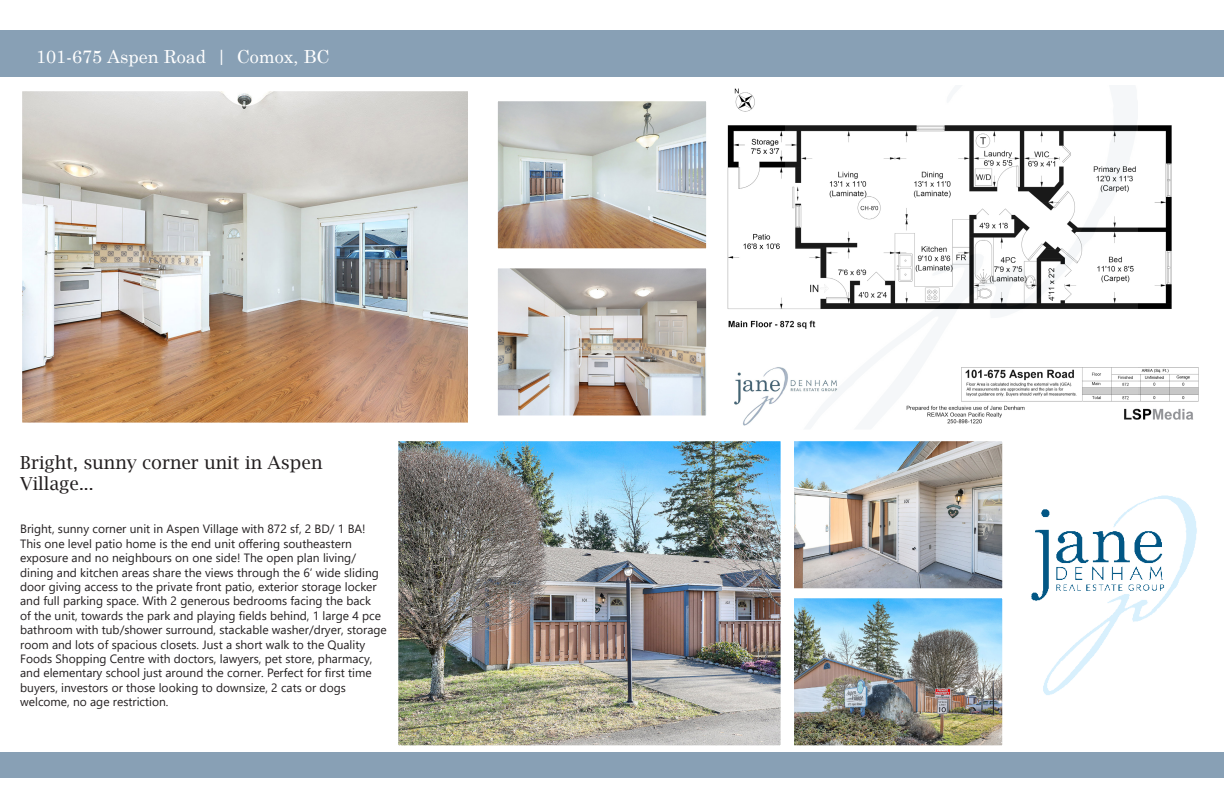
<style>
.page{position:relative;width:1224px;height:792px;background:#fff}
.page>*{position:absolute;margin:0;border:0;box-sizing:border-box;transform-origin:0 0}
.t1{font:18px "Lucida Bright";color:#231f20}
.t2{font:18px "Century Schoolbook";color:#fff}
.t3{font:12px/14.4px "Segoe UI";color:#231f20}
</style>
<div class="page">
<img style="left:795px;top:442px;width:206px;height:145px">
<div style="left:792px;top:439px;width:212px;height:151px;border:2px solid #fff"></div>
<img style="left:795px;top:599px;width:206px;height:145px">
<div style="left:792px;top:596px;width:212px;height:151px;border:2px solid #fff"></div>
<img style="left:727px;top:88px;width:472px;height:338px">
<img style="left:786px;top:88px;width:351px;height:338px">
<img style="left:1031px;top:495px;width:166px;height:200px">
<div style="left:0;top:30px;width:1224px;height:46px;background:#88a0b5"></div>
<img style="left:399px;top:442px;width:381px;height:302px">
<div style="left:396px;top:439px;width:387px;height:308px;border:2px solid #fff"></div>
<img style="left:23px;top:92px;width:444px;height:330px">
<div style="left:20px;top:89px;width:450px;height:336px;border:2px solid #fff"></div>
<img style="left:499px;top:102px;width:206px;height:145px">
<div style="left:496px;top:99px;width:212px;height:151px;border:2px solid #fff"></div>
<img style="left:499px;top:269px;width:206px;height:145px">
<div style="left:496px;top:266px;width:212px;height:151px;border:2px solid #fff"></div>
<div style="left:0;top:752px;width:1224px;height:26px;background:#88a0b5"></div>
<p class="t2" style="left:36px;top:42px;width:295px">101-675 Aspen Road | Comox, BC</p>
<p class="t1" style="left:20px;top:452px;width:304px">Bright, sunny corner unit in Aspen</p>
<p class="t1" style="left:20px;top:474px;width:75px">Village...</p>
<p class="t3" style="left:20px;top:521px;width:368px">Bright, sunny corner unit in Aspen Village with 872 sf, 2 BD/ 1 BA!<br>This one level patio home is the end unit offering southeastern exposure and no neighbours on one side! The open plan living/ dining and kitchen areas share the views through the 6’ wide sliding door giving access to the private front patio, exterior storage locker and full parking space. With 2 generous bedrooms facing the back<br>of the unit, towards the park and playing fields behind, 1 large 4 pce bathroom with tub/shower surround, stackable washer/dryer, storage room and lots of spacious closets. Just a short walk to the Quality Foods Shopping Centre with doctors, lawyers, pet store, pharmacy, and elementary school just around the corner. Perfect for first time buyers, investors or those looking to downsize, 2 cats or dogs welcome, no age restriction.</p>
</div>
